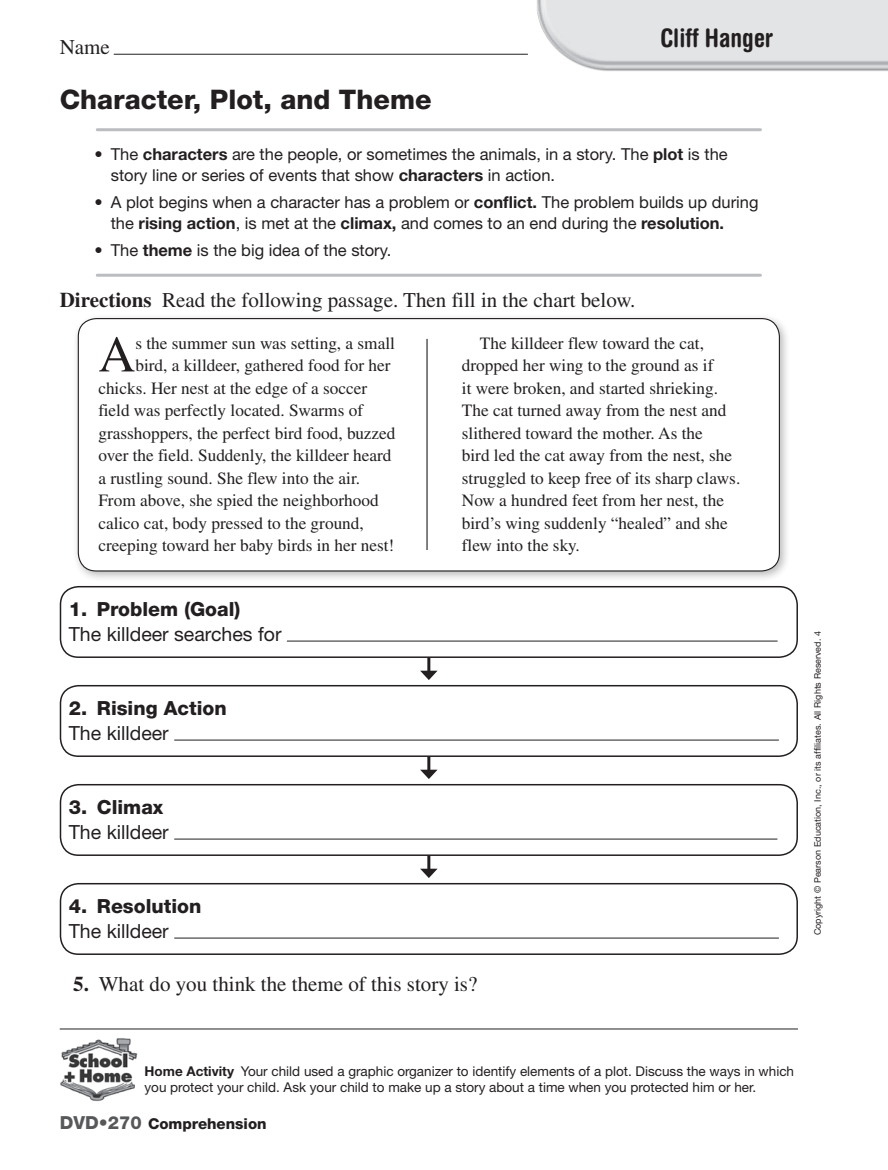
<style>
.page{position:relative;width:888px;height:1170px;background:#fff}
.page>*{position:absolute;margin:0;border:0;box-sizing:border-box;transform-origin:0 0}
.t1{font:51.3px "Times LT Std";color:#231f20}
.t2{font:800 27px "Helvetica Neue LT Std";color:#231f20}
.t3{font:700 condensed 25.5px "Helvetica Rounded LT Std";color:#231f20}
.t4{font:21px "Times LT Std";color:#231f20}
.t5{font:19.5px/25.5px "Helvetica Neue LT Std";color:#231f20}
.t6{font:800 19.5px/25.5px "Helvetica Neue LT Std";color:#231f20}
.t7{font:17.25px/22.5px "Times LT Std";color:#231f20}
.t8{font:16.5px/21px "Helvetica Neue LT Std";color:#231f20}
.t9{font:800 15px "Helvetica Neue LT Std";color:#231f20}
.t10{font:13.5px/16.5px "Helvetica Neue LT Std";color:#231f20}
.t11{font:9px "Helvetica Neue LT Std";color:#231f20}
.s1{font-weight:700}
.s2{font-weight:800}
.s3{font-weight:400}
.s4{font-size:18px;color:#57585a}
</style>
<div class="page">
<img style="left:60px;top:1038px;width:78px;height:64px">
<img style="left:525px;top:0;width:363px;height:71px">
<hr style="left:114px;top:54px;width:414px;height:1px;background:#231f20">
<hr style="left:97px;top:128px;width:663px;height:3px;background:#bcbdc0">
<hr style="left:97px;top:274px;width:663px;height:3px;background:#bcbdc0">
<div style="left:72px;top:313px;width:719px;height:270px;background:#231f20;opacity:.3"></div>
<div style="left:78px;top:319px;width:701px;height:252px;background:#fff;border-radius:18px"></div>
<div style="left:78px;top:318px;width:702px;height:254px;border:1px solid #231f20;border-radius:18px"></div>
<hr style="left:426px;top:339px;width:1px;height:211px;background:#231f20">
<hr style="left:60px;top:1029px;width:738px;height:1px;background:#231f20">
<hr style="left:287px;top:641px;width:490px;height:1px;background:#231f20">
<div style="left:60px;top:586px;width:738px;height:72px;border:2px solid #231f20;border-radius:18px"></div>
<hr style="left:427px;top:658px;width:3px;height:15px;background:#231f20">
<svg style="left:420px;top:671px;width:17px;height:9px"></svg>
<hr style="left:174px;top:740px;width:605px;height:1px;background:#231f20">
<div style="left:60px;top:685px;width:738px;height:72px;border:2px solid #231f20;border-radius:18px"></div>
<hr style="left:427px;top:757px;width:3px;height:15px;background:#231f20">
<svg style="left:420px;top:770px;width:17px;height:9px"></svg>
<hr style="left:174px;top:839px;width:603px;height:1px;background:#231f20">
<div style="left:60px;top:784px;width:738px;height:72px;border:2px solid #231f20;border-radius:18px"></div>
<hr style="left:427px;top:856px;width:3px;height:15px;background:#231f20">
<svg style="left:420px;top:869px;width:17px;height:9px"></svg>
<hr style="left:174px;top:938px;width:605px;height:1px;background:#231f20">
<div style="left:60px;top:883px;width:738px;height:72px;border:2px solid #231f20;border-radius:18px"></div>
<p class="t4" style="left:60px;top:35px;width:52px">Name</p>
<p class="t3" style="left:660px;top:23px;width:114px">Cliff Hanger</p>
<p class="t2" style="left:60px;top:83px;width:373px">Character, Plot, and Theme</p>
<p class="t8" style="left:111px;top:143px;width:618px;text-indent:-16px">• The <span class="s1">characters</span> are the people, or sometimes the animals, in a story. The <span class="s1">plot</span> is the story line or series of events that show <span class="s1">characters</span> in action.</p>
<p class="t8" style="left:111px;top:191px;width:649px;text-indent:-16px">• A plot begins when a character has a problem or <span class="s1">conflict.</span> The problem builds up during the <span class="s1">rising action</span>, is met at the <span class="s1">climax,</span> and comes to an end during the <span class="s1">resolution.</span></p>
<p class="t8" style="left:95px;top:239px;width:298px">• The <span class="s1">theme</span> is the big idea of the story.</p>
<p class="t4" style="left:60px;top:288px;width:577px"><span class="s1">Directions</span> Read the following passage. Then fill in the chart below.</p>
<p class="t1" style="left:98px;top:325px;width:38px">A</p>
<p class="t7" style="left:135px;top:332px;width:261px">s the summer sun was setting, a small</p>
<p class="t7" style="left:462px;top:332px;width:280px;text-indent:18px">The killdeer flew toward the cat, dropped her wing to the ground as if<br>it were broken, and started shrieking.<br>The cat turned away from the nest and slithered toward the mother. As the<br>bird led the cat away from the nest, she struggled to keep free of its sharp claws.<br>Now a hundred feet from her nest, the bird’s wing suddenly “healed” and she flew into the sky.</p>
<p class="t7" style="left:135px;top:354px;width:257px">bird, a killdeer, gathered food for her</p>
<p class="t7" style="left:98px;top:377px;width:270px">chicks. Her nest at the edge of a soccer</p>
<p class="t7" style="left:98px;top:399px;width:266px">field was perfectly located. Swarms of</p>
<p class="t7" style="left:98px;top:422px;width:299px">grasshoppers, the perfect bird food, buzzed</p>
<p class="t7" style="left:98px;top:444px;width:295px">over the field. Suddenly, the killdeer heard</p>
<p class="t7" style="left:98px;top:467px;width:263px">a rustling sound. She flew into the air.</p>
<p class="t7" style="left:98px;top:489px;width:282px">From above, she spied the neighborhood</p>
<p class="t7" style="left:98px;top:512px;width:267px">calico cat, body pressed to the ground,</p>
<p class="t7" style="left:98px;top:534px;width:297px">creeping toward her baby birds in her nest!</p>
<p class="t5" style="left:69px;top:596px;width:214px"><span class="s2">1. Problem (Goal)<br></span>The killdeer searches for</p>
<p class="t6" style="left:69px;top:695px;width:159px">2. Rising Action<br><span class="s3">The killdeer</span></p>
<p class="t5" style="left:69px;top:794px;width:102px"><span class="s2">3. Climax<br></span>The killdeer</p>
<p class="t6" style="left:69px;top:893px;width:134px">4. Resolution<br><span class="s3">The killdeer</span></p>
<p class="t4" style="left:73px;top:972px;width:406px"><span class="s1">5.</span> What do you think the theme of this story is?</p>
<p class="t11" style="left:812px;top:935px;width:306px;rotate:-90deg">Copyright © Pearson Education, Inc., or its affiliates. All Rights Reserved. 4</p>
<p class="t10" style="left:144px;top:1062px;width:651px"><span class="s1">Home Activity</span> Your child used a graphic organizer to identify elements of a plot. Discuss the ways in which you protect your child. Ask your child to make up a story about a time when you protected him or her.</p>
<p class="t9" style="left:60px;top:1115px;width:208px"><span class="s4">DVD•270</span> Comprehension</p>
</div>
